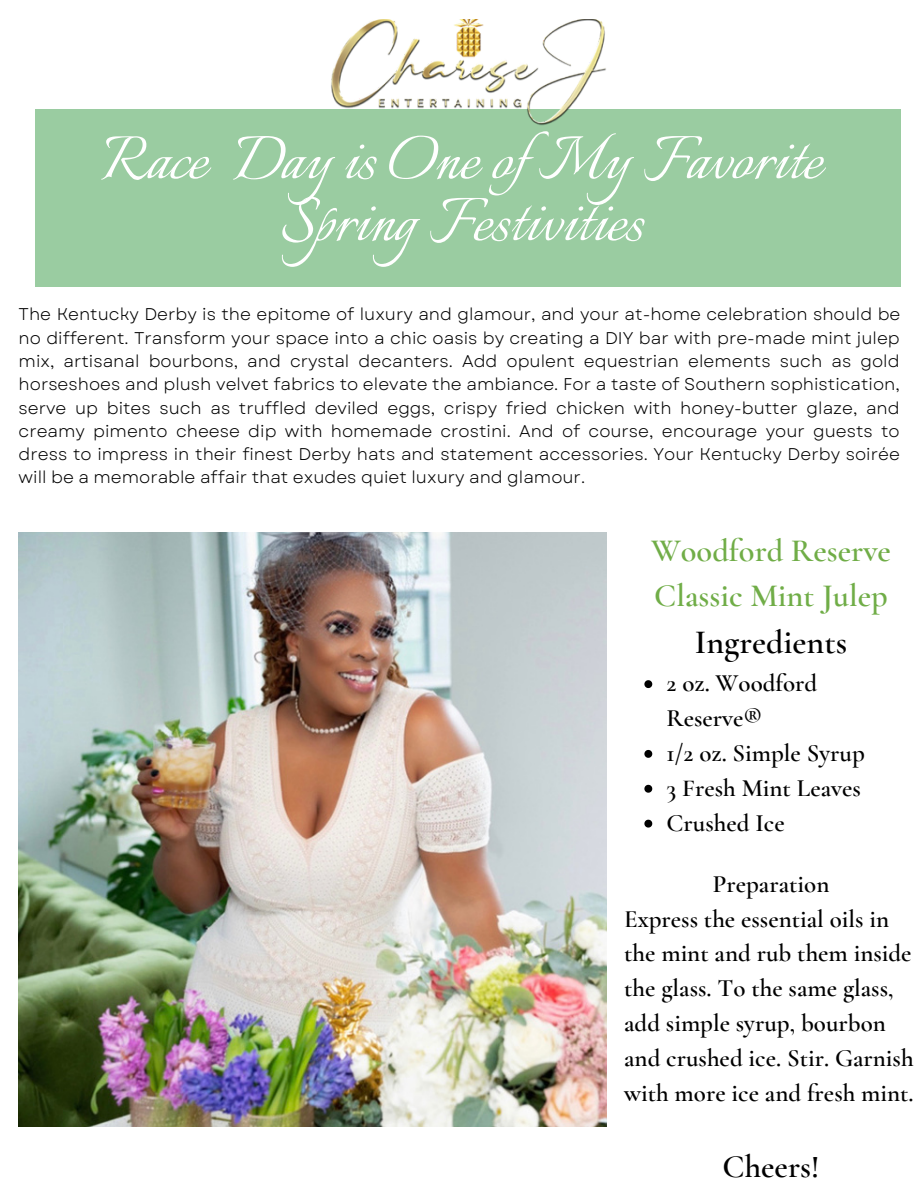
<style>
.page{position:relative;width:918px;height:1188px;background:#fff}
.page>*{position:absolute;margin:0;border:0;box-sizing:border-box;transform-origin:0 0}
.t1{font:76.8px/61.8px "Italianno";color:#fff;text-align:center}
.t2{font:600 33.9px "Cormorant Garamond";color:#000}
.t3{font:600 32.4px/45px "Cormorant Garamond";color:#70ad47}
.t4{font:600 32.4px "Cormorant Garamond";color:#000}
.t5{font:600 24.9px/34.8px "Cormorant Garamond";color:#000}
.t6{font:16.95px/23.2px "Garet";color:#000;text-align:justify}
</style>
<div class="page">
<img style="left:19px;top:533px;width:588px;height:594px">
<div style="left:35px;top:109px;width:866px;height:177px;background:#9acca1"></div>
<img style="left:331px;top:19px;width:275px;height:107px">
<svg style="left:644px;top:680px;width:8px;height:8px"></svg>
<svg style="left:644px;top:750px;width:8px;height:8px"></svg>
<svg style="left:644px;top:785px;width:8px;height:8px"></svg>
<svg style="left:644px;top:820px;width:8px;height:8px"></svg>
<h1 class="t1" style="left:101px;top:134px;width:722px">Race Day is One ofMy Favorite<br>Spring Festivities</h1>
<p class="t6" style="left:19px;top:303px;width:883px">The Kentucky Derby is the epitome of luxury and glamour, and your at-home celebration should be no different. Transform your space into a chic oasis by creating a DIY bar with pre-made mint julep mix, artisanal bourbons, and crystal decanters. Add opulent equestrian elements such as gold horseshoes and plush velvet fabrics to elevate the ambiance. For a taste of Southern sophistication, serve up bites such as truffled deviled eggs, crispy fried chicken with honey-butter glaze, and creamy pimento cheese dip with homemade crostini. And of course, encourage your guests to dress to impress in their finest Derby hats and statement accessories. Your Kentucky Derby soirée will be a memorable affair that exudes quiet luxury and glamour.</p>
<h3 class="t3" style="left:651px;top:528px;width:242px">Woodford Reserve<br>Classic Mint Julep</h3>
<h2 class="t2" style="left:695px;top:622px;width:154px">Ingredients</h2>
<h3 class="t5" style="left:667px;top:666px;width:200px">2 oz. Woodford<br>Reserve®<br>1/2 oz. Simple Syrup<br>3 Fresh Mint Leaves<br>Crushed Ice</h3>
<h3 class="t5" style="left:624px;top:866px;width:291px;text-indent:89px">Preparation<br>Express the essential oils in the mint and rub them inside the glass. To the same glass, add simple syrup, bourbon and crushed ice. Stir. Garnish with more ice and fresh mint.</h3>
<h3 class="t4" style="left:723px;top:1148px;width:99px">Cheers!</h3>
</div>
